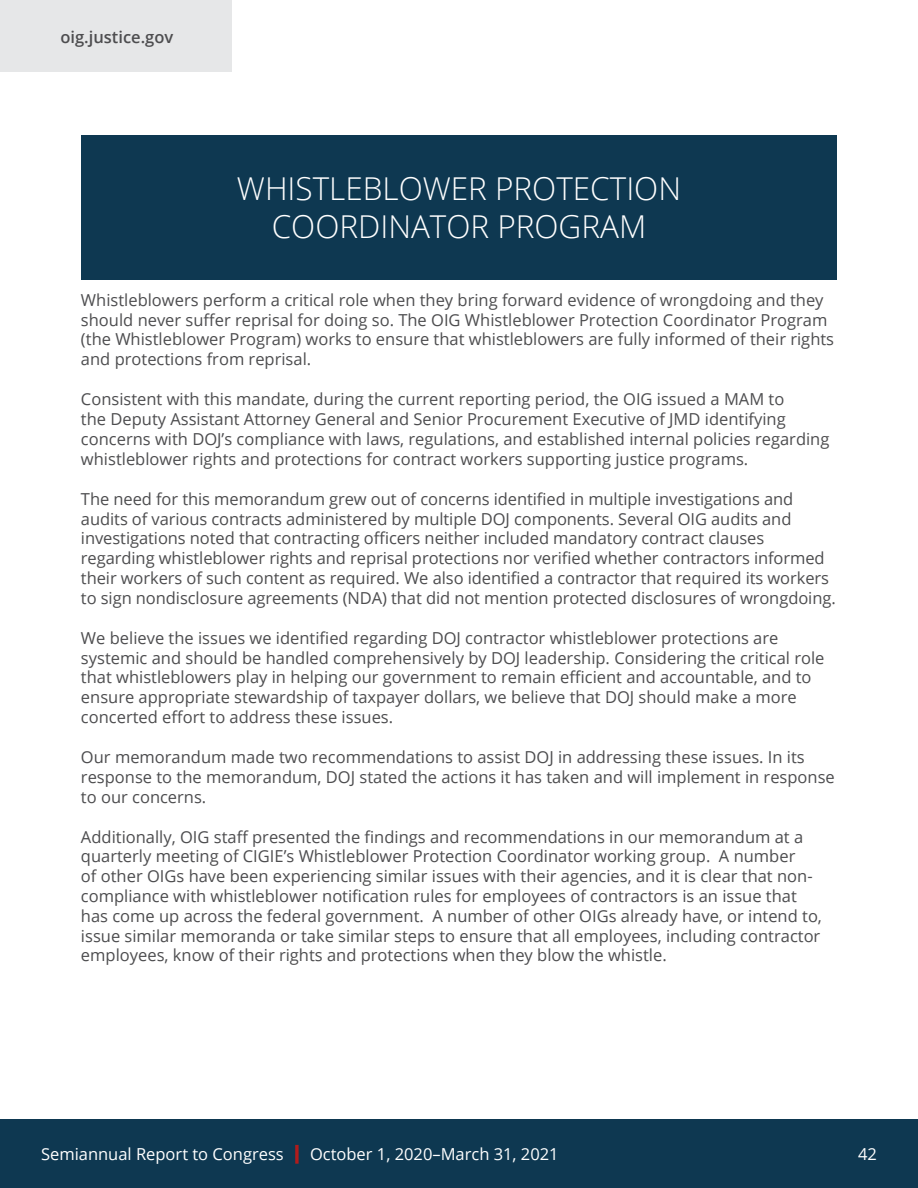
<style>
.page{position:relative;width:918px;height:1188px;background:#fff}
.page>*{position:absolute;margin:0;border:0;box-sizing:border-box;transform-origin:0 0}
.t1{font:300 31.5px/37.8px "Open Sans";color:#fff;text-align:center}
.t2{font:16.5px/19.8px "Open Sans";color:#4d4d4f}
.t3{font:16.5px "Open Sans";color:#fff}
.t4{font:600 16.5px "Open Sans";color:#4d4d4f}
.s1{color:#af1c1c}
</style>
<div class="page">
<div style="left:0;top:1119px;width:918px;height:69px;background:#0e3851"></div>
<div style="left:0;top:0;width:232px;height:72px;background:#e6e7e8"></div>
<div style="left:81px;top:135px;width:756px;height:145px;background:#0e3851"></div>
<p class="t4" style="left:60px;top:26px;width:114px">oig.justice.gov</p>
<h1 class="t1" style="left:237px;top:169px;width:446px">WHISTLEBLOWER PROTECTION<br>COORDINATOR PROGRAM</h1>
<p class="t2" style="left:81px;top:290px;width:755px">Whistleblowers perform a critical role when they bring forward evidence of wrongdoing and they should never suffer reprisal for doing so. The OIG Whistleblower Protection Coordinator Program (the Whistleblower Program) works to ensure that whistleblowers are fully informed of their rights and protections from reprisal.</p>
<p class="t2" style="left:81px;top:389px;width:750px">Consistent with this mandate, during the current reporting period, the OIG issued a MAM to<br>the Deputy Assistant Attorney General and Senior Procurement Executive of JMD identifying concerns with DOJ’s compliance with laws, regulations, and established internal policies regarding whistleblower rights and protections for contract workers supporting justice programs.</p>
<p class="t2" style="left:81px;top:488px;width:756px">The need for this memorandum grew out of concerns identified in multiple investigations and audits of various contracts administered by multiple DOJ components. Several OIG audits and investigations noted that contracting officers neither included mandatory contract clauses regarding whistleblower rights and reprisal protections nor verified whether contractors informed their workers of such content as required. We also identified a contractor that required its workers to sign nondisclosure agreements (NDA) that did not mention protected disclosures of wrongdoing.</p>
<p class="t2" style="left:81px;top:627px;width:745px">We believe the issues we identified regarding DOJ contractor whistleblower protections are systemic and should be handled comprehensively by DOJ leadership. Considering the critical role that whistleblowers play in helping our government to remain efficient and accountable, and to ensure appropriate stewardship of taxpayer dollars, we believe that DOJ should make a more concerted effort to address these issues.</p>
<p class="t2" style="left:81px;top:747px;width:755px">Our memorandum made two recommendations to assist DOJ in addressing these issues. In its response to the memorandum, DOJ stated the actions it has taken and will implement in response to our concerns.</p>
<p class="t2" style="left:81px;top:826px;width:743px">Additionally, OIG staff presented the findings and recommendations in our memorandum at a quarterly meeting of CIGIE’s Whistleblower Protection Coordinator working group. A number<br>of other OIGs have been experiencing similar issues with their agencies, and it is clear that non&shy;compliance with whistleblower notification rules for employees of contractors is an issue that has come up across the federal government. A number of other OIGs already have, or intend to, issue similar memoranda or take similar steps to ensure that all employees, including contractor employees, know of their rights and protections when they blow the whistle.</p>
<p class="t3" style="left:41px;top:1143px;width:519px">Semiannual Report to Congress <span class="s1">|</span> October 1, 2020–March 31, 2021</p>
<p class="t3" style="left:858px;top:1143px;width:20px">42</p>
</div>
